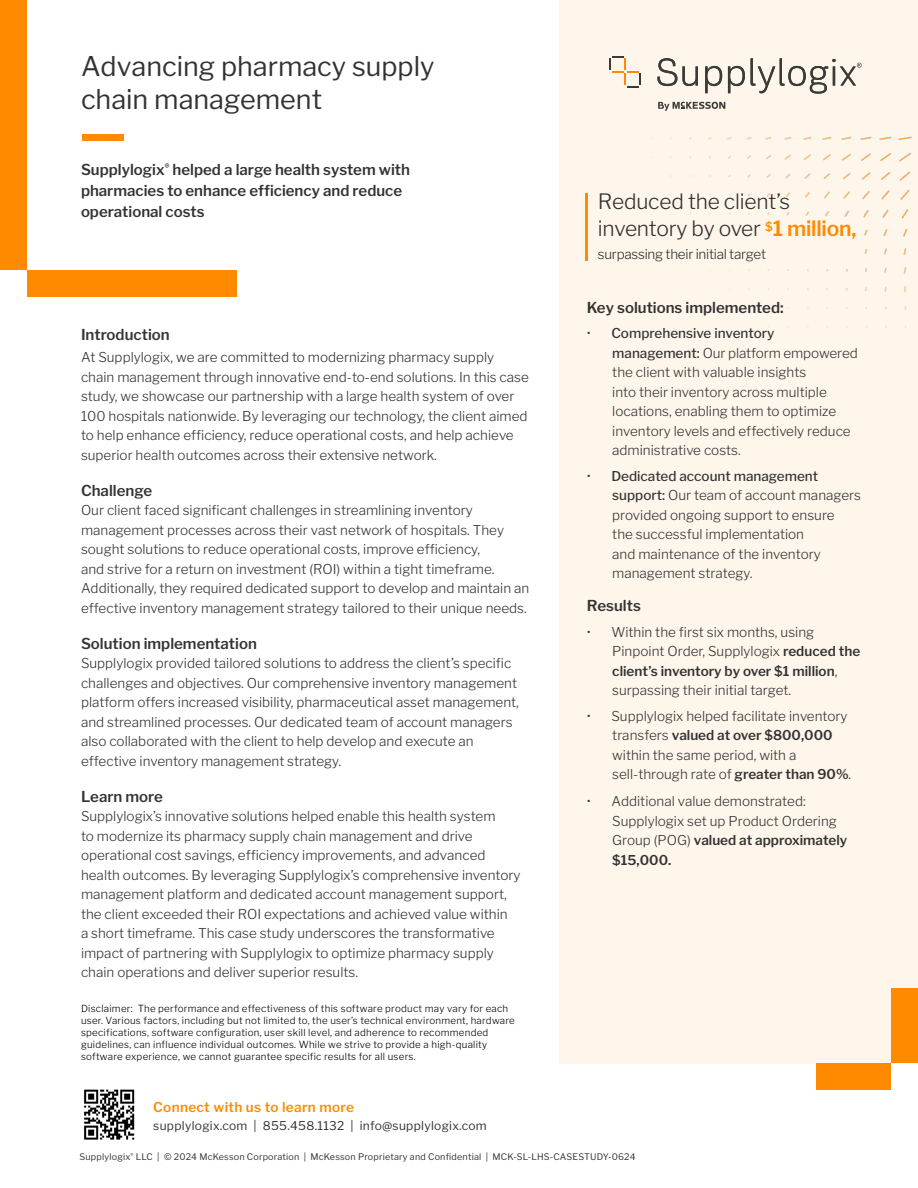
<style>
.page{position:relative;width:918px;height:1188px;background:#fff}
.page>*{position:absolute;margin:0;border:0;box-sizing:border-box;transform-origin:0 0}
.Body{font:27px/33px "Libre Franklin";color:#333}
.Body-2{font:300 21px/27px "Libre Franklin";letter-spacing:-.01em;color:#2e2f2e}
.Body-3{font:600 15px/21px "Libre Franklin";color:#333}
.Body-4{font:300 13.5px/19.5px "Libre Franklin";color:#333}
.Body-5{font:300 13.5px "Libre Franklin";letter-spacing:-.02em;color:#2e2f2e}
.t1{font:600 13.5px "Libre Franklin";letter-spacing:.025em;color:#ff8a00}
.t2{font:12px "Libre Franklin";letter-spacing:.025em;color:#333}
.Body-6{font:300 9.75px/12px "Libre Franklin";letter-spacing:.025em;color:#000}
.t3{font:9px "Libre Franklin";letter-spacing:.02em;color:#333}
.s1{font-weight:600;color:#ff8a00}
.s2{font-weight:500}
.s3{font-weight:600}
</style>
<div class="page">
<div style="left:560px;top:0;width:358px;height:1064px;background:#fff6eb"></div>
<div style="left:0;top:0;width:27px;height:270px;background:#ff8a00"></div>
<div style="left:27px;top:270px;width:209px;height:27px;background:#ff8a00"></div>
<div style="left:891px;top:988px;width:27px;height:76px;background:#ff8a00"></div>
<div style="left:816px;top:1064px;width:75px;height:26px;background:#ff8a00"></div>
<svg style="left:610px;top:56px;width:31px;height:31px"></svg>
<svg style="left:657px;top:58px;width:41px;height:28px"></svg>
<svg style="left:705px;top:66px;width:17px;height:27px"></svg>
<svg style="left:728px;top:66px;width:17px;height:27px"></svg>
<svg style="left:658px;top:102px;width:67px;height:9px"></svg>
<svg style="left:751px;top:58px;width:111px;height:36px"></svg>
<img style="left:84px;top:1089px;width:51px;height:51px">
<hr style="left:585px;top:194px;width:2px;height:67px;background:#ff8a00">
<div style="left:82px;top:134px;width:42px;height:7px;background:#ff8a00"></div>
<p class="Body" style="left:81px;top:49px;width:355px">Advancing pharmacy supply chain management</p>
<p class="Body-3" style="left:81px;top:159px;width:330px">Supplylogix<sup>®</sup> helped a large health system with pharmacies to enhance efficiency and reduce operational costs</p>
<p class="Body-3" style="left:81px;top:324px;width:90px">Introduction</p>
<p class="Body-4" style="left:81px;top:348px;width:449px">At Supplylogix, we are committed to modernizing pharmacy supply chain management through innovative end-to-end solutions. In this case study, we showcase our partnership with a large health system of over 100 hospitals nationwide. By leveraging our technology, the client aimed to help enhance efficiency, reduce operational costs, and help achieve superior health outcomes across their extensive network.</p>
<p class="Body-3" style="left:81px;top:480px;width:73px">Challenge</p>
<p class="Body-4" style="left:81px;top:501px;width:450px">Our client faced significant challenges in streamlining inventory management processes across their vast network of hospitals. They sought solutions to reduce operational costs, improve efficiency,<br>and strive for a return on investment (ROI) within a tight timeframe.<br>Additionally, they required dedicated support to develop and maintain an effective inventory management strategy tailored to their unique needs.</p>
<p class="Body-3" style="left:81px;top:633px;width:177px">Solution implementation</p>
<p class="Body-4" style="left:81px;top:654px;width:440px">Supplylogix provided tailored solutions to address the client’s specific challenges and objectives. Our comprehensive inventory management platform offers increased visibility, pharmaceutical asset management, and streamlined processes. Our dedicated team of account managers also collaborated with the client to help develop and execute an effective inventory management strategy.</p>
<p class="Body-3" style="left:81px;top:786px;width:83px">Learn more</p>
<p class="Body-4" style="left:81px;top:807px;width:441px">Supplylogix’s innovative solutions helped enable this health system<br>to modernize its pharmacy supply chain management and drive operational cost savings, efficiency improvements, and advanced health outcomes. By leveraging Supplylogix’s comprehensive inventory management platform and dedicated account management support, the client exceeded their ROI expectations and achieved value within<br>a short timeframe. This case study underscores the transformative impact of partnering with Supplylogix to optimize pharmacy supply chain operations and deliver superior results.</p>
<p class="Body-6" style="left:81px;top:1002px;width:435px">Disclaimer: The performance and effectiveness of this software product may vary for each user. Various factors, including but not limited to, the user’s technical environment, hardware specifications, software configuration, user skill level, and adherence to recommended guidelines, can influence individual outcomes. While we strive to provide a high-quality software experience, we cannot guarantee specific results for all users.</p>
<p class="t1" style="left:153px;top:1099px;width:202px">Connect with us to learn more</p>
<p class="t2" style="left:153px;top:1119px;width:335px">supplylogix.com | 855.458.1132 | info@supplylogix.com</p>
<p class="Body-2" style="left:598px;top:188px;width:260px">Reduced the client’s inventory by over <sup>$</sup><span class="s1">1 million,</span></p>
<p class="Body-5" style="left:598px;top:246px;width:170px">surpassing their initial target</p>
<p class="Body-3" style="left:587px;top:297px;width:198px">Key solutions implemented:</p>
<p class="Body-4" style="left:612px;top:324px;width:247px;text-indent:-26px">• <span class="s2">Comprehensive inventory management:</span> Our platform empowered the client with valuable insights<br>into their inventory across multiple locations, enabling them to optimize inventory levels and effectively reduce administrative costs.</p>
<p class="Body-4" style="left:612px;top:466px;width:250px;text-indent:-26px">• <span class="s2">Dedicated account management support:</span> Our team of account managers provided ongoing support to ensure<br>the successful implementation<br>and maintenance of the inventory management strategy.</p>
<p class="Body-3" style="left:587px;top:596px;width:56px">Results</p>
<p class="Body-4" style="left:612px;top:622px;width:249px;text-indent:-26px">• Within the first six months, using Pinpoint Order, Supplylogix <span class="s3">reduced the client’s inventory by over $1 million</span>, surpassing their initial target.</p>
<p class="Body-4" style="left:612px;top:706px;width:241px;text-indent:-26px">• Supplylogix helped facilitate inventory transfers <span class="s3">valued at over $800,000 </span>within the same period, with a sell-through rate of <span class="s3">greater than 90%</span>.</p>
<p class="Body-4" style="left:612px;top:792px;width:237px;text-indent:-26px">• Additional value demonstrated:<br>Supplylogix set up Product Ordering<br>Group (POG) <span class="s3">valued at approximately $15,000.</span></p>
<p class="t3" style="left:80px;top:1151px;width:558px">Supplylogix<sup>®</sup> LLC | © 2024 McKesson Corporation | McKesson Proprietary and Confidential | MCK-SL-LHS-CASESTUDY-0624</p>
</div>
